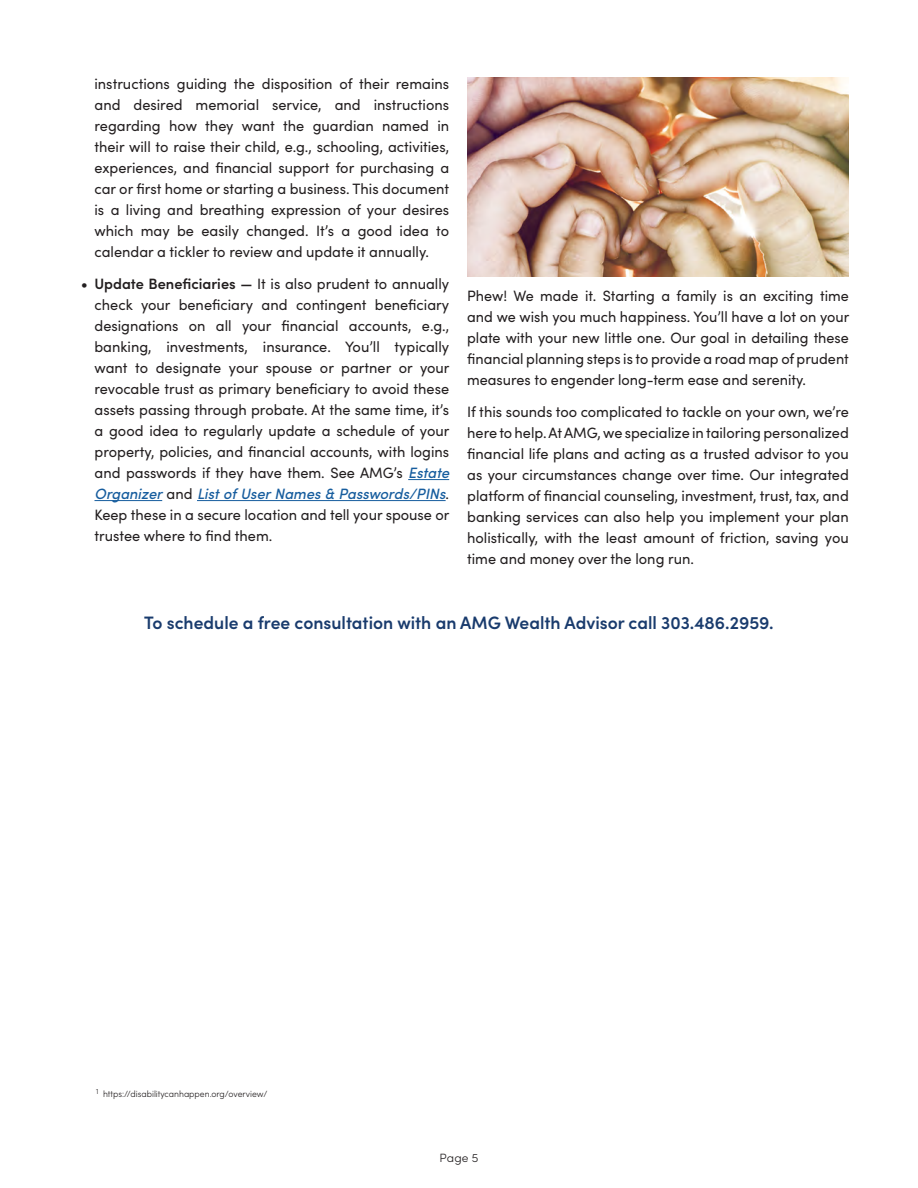
<style>
.page{position:relative;width:918px;height:1188px;background:#fff}
.page>*{position:absolute;margin:0;border:0;box-sizing:border-box;transform-origin:0 0}
.Paragraph_body{font:600 18px "Sofia Pro";color:#193b6d}
.Paragraph_body-2{font:15px/21px "Sofia Pro";color:#231f20;text-align:justify}
.Paragraph_body-3{font:15px/21px "Sofia Pro";color:#231f20;text-align:justify;scale:.96 1}
.t1{font:300 12px "Sofia Pro";color:#231f20}
.t2{font:300 9px "Sofia Pro";color:#231f20;scale:.96 1}
.s1{font-weight:600}
.s2{font-weight:500;font-style:italic;color:#175d9e}
</style>
<div class="page">
<hr style="left:408px;top:479px;width:41px;height:1px;background:#175d9e">
<hr style="left:94px;top:500px;width:68px;height:1px;background:#175d9e">
<hr style="left:197px;top:500px;width:249px;height:1px;background:#175d9e">
<img style="left:467px;top:78px;width:382px;height:199px">
<p class="Paragraph_body-2" style="left:94px;top:73px;width:356px">instructions guiding the disposition of their remains and desired memorial service, and instructions regarding how they want the guardian named in their will to raise their child, e.g., schooling, activities, experiences, and financial support for purchasing a car or first home or starting a business. This document is a living and breathing expression of your desires which may be easily changed. It’s a good idea to calendar a tickler to review and update it annually.</p>
<p class="Paragraph_body-2" style="left:94px;top:273px;width:357px;text-indent:-14px"><span class="s1">• Update Beneficiaries —</span> It is also prudent to annually check your beneficiary and contingent beneficiary designations on all your financial accounts, e.g., banking, investments, insurance. You’ll typically want to designate your spouse or partner or your revocable trust as primary beneficiary to avoid these assets passing through probate. At the same time, it’s a good idea to regularly update a schedule of your property, policies, and financial accounts, with logins and passwords if they have them. See AMG’s <span class="s2">Estate Organizer</span> and <span class="s2">List of User Names &amp; Passwords/PINs</span>.<br>Keep these in a secure location and tell your spouse or trustee where to find them.</p>
<p class="Paragraph_body-3" style="left:467px;top:284px;width:399px">Phew! We made it. Starting a family is an exciting time and we wish you much happiness. You’ll have a lot on your plate with your new little one. Our goal in detailing these financial planning steps is to provide a road map of prudent measures to engender long-term ease and serenity.</p>
<p class="Paragraph_body-2" style="left:467px;top:400px;width:383px">If this sounds too complicated to tackle on your own, we’re here to help. At AMG, we specialize in tailoring personalized financial life plans and acting as a trusted advisor to you as your circumstances change over time. Our integrated platform of financial counseling, investment, trust, tax, and banking services can also help you implement your plan holistically, with the least amount of friction, saving you time and money over the long run.</p>
<p class="Paragraph_body" style="left:144px;top:609px;width:631px">To schedule a free consultation with an AMG Wealth Advisor call 303.486.2959.</p>
<p class="t2" style="left:96px;top:1088px;width:180px"><sup>1</sup> https://disabilitycanhappen.org/overview/</p>
<p class="t1" style="left:440px;top:1149px;width:40px">Page 5</p>
</div>
